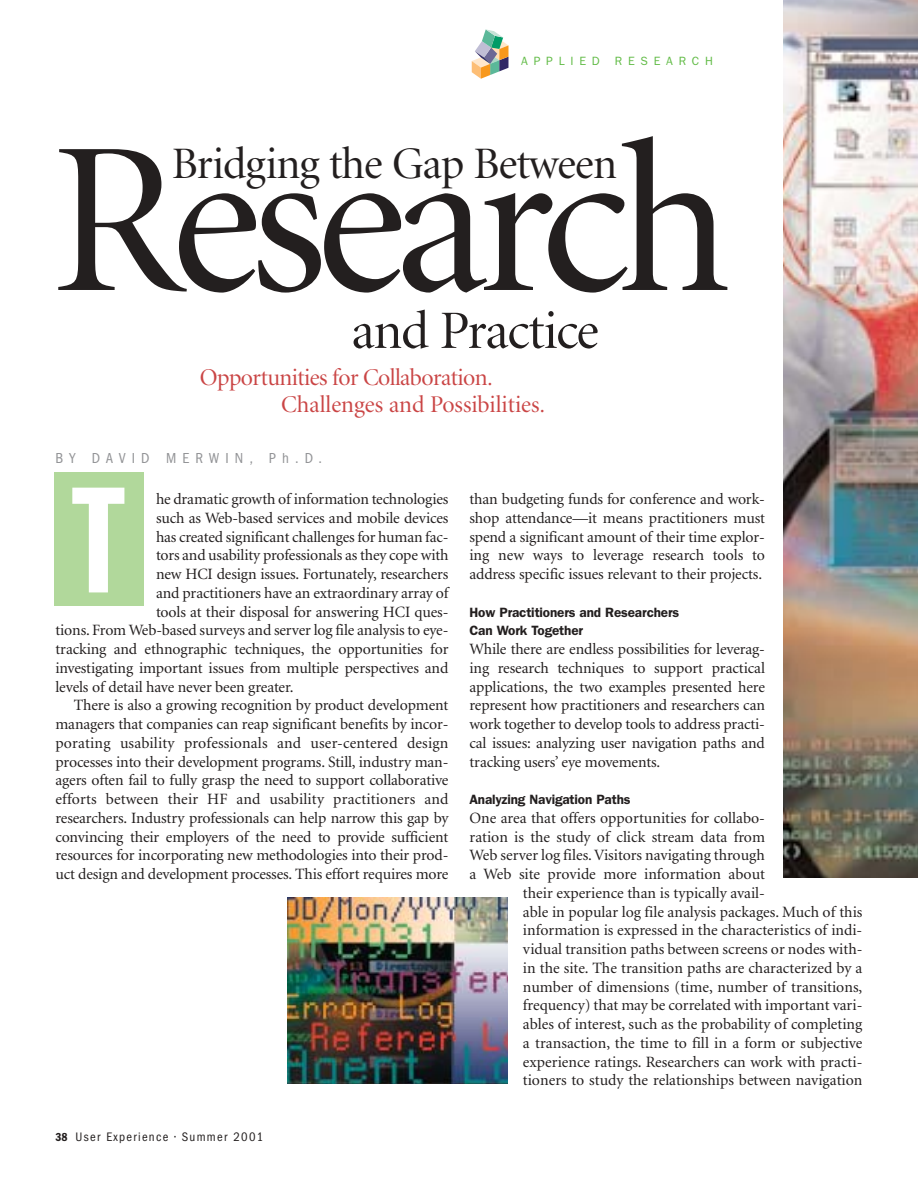
<style>
.page{position:relative;width:918px;height:1188px;background:#fff}
.page>*{position:absolute;margin:0;border:0;box-sizing:border-box;transform-origin:0 0}
.t1{font:216.75px "Minion Display";letter-spacing:-.045em;color:#231f1f}
.t2{font:147.3px "Franklin Gothic Extra Cond";color:#fff}
.t3{font:54px "Minion Display";letter-spacing:-.02em;color:#231f1f}
.t4{font:45px "Minion Display";letter-spacing:-.02em;color:#231f1f}
.t5{font:24px/27px "Minion Display";letter-spacing:-.015em;color:#ca4545}
.t6{font:15.75px/18.8px "Minion";letter-spacing:-.01em;color:#231f1f;text-align:justify}
.t7{font:15.75px "Minion";letter-spacing:.01em;color:#231f1f}
.t8{font:condensed 15px "Franklin Gothic";letter-spacing:.41em;color:#939497}
.t9{font:600 13.5px/18.8px "Franklin Gothic";letter-spacing:-.01em;color:#231f1f}
.t10{font:condensed 12.75px "Franklin Gothic";letter-spacing:.1em;color:#231f1f}
.t11{font:12px "Franklin Gothic";letter-spacing:.48em;color:#61bb46}
.s1{font-weight:600;font-size:12px}
</style>
<div class="page">
<img style="left:783px;top:0;width:135px;height:877px">
<div style="left:54px;top:472px;width:90px;height:134px;background:#b1d89b"></div>
<svg style="left:472px;top:29px;width:37px;height:50px"></svg>
<img style="left:288px;top:898px;width:220px;height:186px">
<p class="t11" style="left:521px;top:57px;width:80px">APPLIED</p>
<p class="t11" style="left:615px;top:57px;width:100px">RESEARCH</p>
<h1 class="t1" style="left:51px;top:136px;width:682px">Research</h1>
<h3 class="t3" style="left:352px;top:310px;width:249px">and Practice</h3>
<h3 class="t4" style="left:172px;top:146px;width:447px">Bridging the Gap Between</h3>
<h3 class="t5" style="left:281px;top:366px;width:266px;text-indent:-81px">Opportunities for Collaboration.<br>Challenges and Possibilities.</h3>
<p class="t8" style="left:56px;top:453px;width:268px">BY DAVID MERWIN, Ph.D.</p>
<h2 class="t2" style="left:74px;top:488px;width:51px">T</h2>
<p class="t6" style="left:156px;top:491px;width:294px">he dramatic growth of information technologies</p>
<p class="t6" style="left:156px;top:510px;width:294px">such as Web-based services and mobile devices</p>
<p class="t6" style="left:156px;top:528px;width:294px">has created significant challenges for human fac-</p>
<p class="t6" style="left:156px;top:547px;width:294px">tors and usability professionals as they cope with</p>
<p class="t6" style="left:156px;top:566px;width:294px">new HCI design issues. Fortunately, researchers</p>
<p class="t6" style="left:156px;top:585px;width:294px">and practitioners have an extraordinary array of</p>
<p class="t6" style="left:156px;top:603px;width:294px">tools at their disposal for answering HCI ques-</p>
<p class="t6" style="left:56px;top:622px;width:395px">tions. From Web-based surveys and server log file analysis to eye-</p>
<p class="t6" style="left:56px;top:641px;width:395px">tracking and ethnographic techniques, the opportunities for</p>
<p class="t6" style="left:56px;top:660px;width:394px">investigating important issues from multiple perspectives and</p>
<p class="t6" style="left:56px;top:678px;width:240px">levels of detail have never been greater.</p>
<p class="t6" style="left:74px;top:697px;width:376px">There is also a growing recognition by product development</p>
<p class="t6" style="left:56px;top:716px;width:395px">managers that companies can reap significant benefits by incor-</p>
<p class="t7" style="left:56px;top:737px;width:394px">porating usability professionals and user-centered design</p>
<p class="t6" style="left:56px;top:753px;width:394px">processes into their development programs. Still, industry man-</p>
<p class="t6" style="left:56px;top:772px;width:394px">agers often fail to fully grasp the need to support collaborative</p>
<p class="t7" style="left:56px;top:793px;width:394px">efforts between their HF and usability practitioners and</p>
<p class="t6" style="left:56px;top:810px;width:395px">researchers. Industry professionals can help narrow this gap by</p>
<p class="t6" style="left:56px;top:828px;width:394px">convincing their employers of the need to provide sufficient</p>
<p class="t6" style="left:56px;top:847px;width:394px">resources for incorporating new methodologies into their prod-</p>
<p class="t6" style="left:56px;top:866px;width:395px">uct design and development processes. This effort requires more</p>
<p class="t10" style="left:56px;top:1132px;width:209px"><span class="s1">38</span> User Experience • Summer 2001</p>
<p class="t6" style="left:470px;top:491px;width:297px">than budgeting funds for conference and work&shy;shop attendance—it means practitioners must spend a significant amount of their time explor&shy;ing new ways to leverage research tools to address specific issues relevant to their projects.</p>
<p class="t9" style="left:470px;top:604px;width:211px">How Practitioners and Researchers<br>Can Work Together</p>
<p class="t6" style="left:469px;top:641px;width:297px">While there are endless possibilities for leverag&shy;ing research techniques to support practical applications, the two examples presented here represent how practitioners and researchers can work together to develop tools to address practi&shy;cal issues: analyzing user navigation paths and tracking users’ eye movements.</p>
<p class="t9" style="left:470px;top:791px;width:163px">Analyzing Navigation Paths</p>
<p class="t6" style="left:470px;top:810px;width:297px">One area that offers opportunities for collabo-</p>
<p class="t6" style="left:470px;top:828px;width:297px">ration is the study of click stream data from</p>
<p class="t6" style="left:470px;top:847px;width:297px">Web server log files. Visitors navigating through</p>
<p class="t6" style="left:470px;top:866px;width:297px">a Web site provide more information about</p>
<p class="t6" style="left:523px;top:885px;width:244px">their experience than is typically avail-</p>
<p class="t6" style="left:523px;top:903px;width:341px">able in popular log file analysis packages. Much of this</p>
<p class="t6" style="left:523px;top:922px;width:341px">information is expressed in the characteristics of indi-</p>
<p class="t6" style="left:523px;top:941px;width:341px">vidual transition paths between screens or nodes with-</p>
<p class="t6" style="left:523px;top:960px;width:341px">in the site. The transition paths are characterized by a</p>
<p class="t6" style="left:523px;top:978px;width:341px">number of dimensions (time, number of transitions,</p>
<p class="t6" style="left:523px;top:997px;width:341px">frequency) that may be correlated with important vari-</p>
<p class="t6" style="left:523px;top:1016px;width:341px">ables of interest, such as the probability of completing</p>
<p class="t6" style="left:523px;top:1035px;width:341px">a transaction, the time to fill in a form or subjective</p>
<p class="t6" style="left:523px;top:1053px;width:341px">experience ratings. Researchers can work with practi-</p>
<p class="t6" style="left:523px;top:1072px;width:341px">tioners to study the relationships between navigation</p>
</div>
